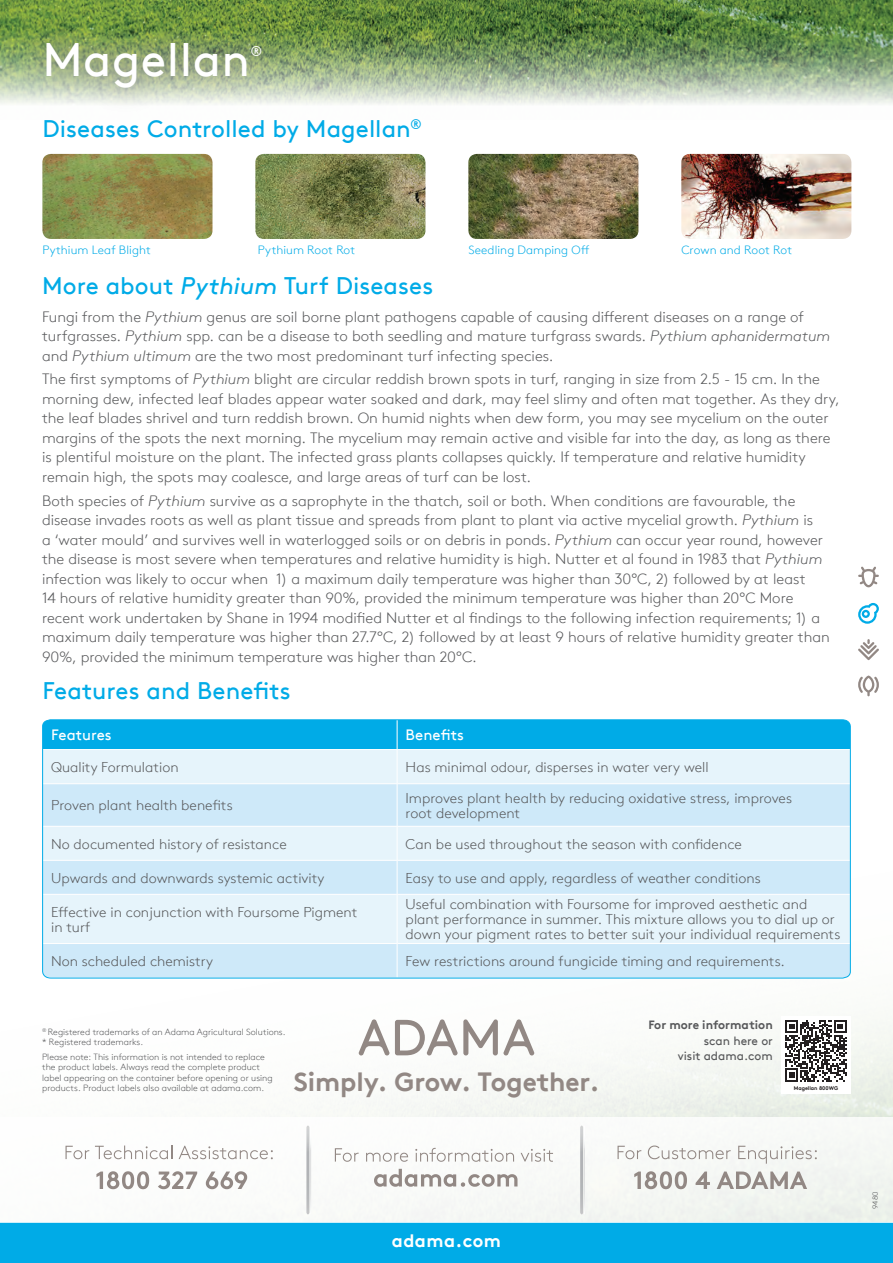
<style>
.page{position:relative;width:893px;height:1263px;background:#fff}
.page>*{position:absolute;margin:0;border:0;box-sizing:border-box;transform-origin:0 0}
.t1{font:46.95px "Brown TT";letter-spacing:.01em;color:#fff}
.t2{font:700 26.4px "Brown TT";color:#928884}
.t3{font:24px "Brown TT";letter-spacing:.005em;color:#00abe7}
.t4{font:700 18px "Brown TT";letter-spacing:.025em;color:#fff}
.t5{font:300 15px/19.5px "Brown TT";color:#57585a}
.t6{font:15px "Brown TT";letter-spacing:.005em;color:#fff}
.t7{font:300 14.25px/15px "Brown TT";color:#57585a}
.t8{font:14.1px "Brown TT";color:#fff}
.t9{font:300 12px "Brown TT";letter-spacing:.005em;color:#00abe7}
.t10{font:12px/14.9px "Brown TT";color:#57585a;text-align:right}
.t11{font:700 12px "Brown TT";color:#57585a}
.t12{font:300 9px/10.5px "Brown TT";color:#57585a}
.t13{font:300 7.5px "Brown TT";color:#57585a}
.t14{font:700 5.4px "Brown TT";color:#231f20}
.s1{font-style:italic}
</style>
<div class="page">
<div style="left:0;top:1222px;width:893px;height:41px;background:#00abe7"></div>
<img style="left:0;top:0;width:893px;height:105px">
<svg style="left:858px;top:566px;width:21px;height:21px"></svg>
<svg style="left:858px;top:603px;width:21px;height:21px"></svg>
<svg style="left:858px;top:639px;width:21px;height:21px"></svg>
<svg style="left:858px;top:675px;width:21px;height:21px"></svg>
<svg style="left:359px;top:1019px;width:30px;height:36px"></svg>
<svg style="left:395px;top:1019px;width:139px;height:36px"></svg>
<svg style="left:306px;top:1125px;width:3px;height:89px"></svg>
<svg style="left:310px;top:1125px;width:1px;height:89px"></svg>
<svg style="left:580px;top:1125px;width:3px;height:89px"></svg>
<svg style="left:584px;top:1125px;width:1px;height:89px"></svg>
<svg style="left:335px;top:1148px;width:24px;height:14px"></svg>
<svg style="left:366px;top:1153px;width:42px;height:9px"></svg>
<svg style="left:415px;top:1148px;width:99px;height:14px"></svg>
<svg style="left:521px;top:1149px;width:32px;height:13px"></svg>
<svg style="left:374px;top:1169px;width:143px;height:18px"></svg>
<svg style="left:66px;top:1146px;width:23px;height:13px"></svg>
<svg style="left:95px;top:1145px;width:77px;height:14px"></svg>
<svg style="left:179px;top:1146px;width:94px;height:13px"></svg>
<svg style="left:96px;top:1171px;width:53px;height:18px"></svg>
<svg style="left:158px;top:1171px;width:39px;height:18px"></svg>
<svg style="left:206px;top:1171px;width:41px;height:18px"></svg>
<svg style="left:617px;top:1146px;width:24px;height:13px"></svg>
<svg style="left:648px;top:1145px;width:83px;height:14px"></svg>
<svg style="left:738px;top:1146px;width:79px;height:18px"></svg>
<svg style="left:634px;top:1171px;width:53px;height:18px"></svg>
<svg style="left:696px;top:1171px;width:14px;height:18px"></svg>
<svg style="left:717px;top:1171px;width:90px;height:18px"></svg>
<svg style="left:42px;top:719px;width:809px;height:260px;background:#c1e6f7"></svg>
<div style="left:19px;top:15px;width:268px;height:99px;background:#928884;opacity:.6"></div>
<img style="left:42px;top:154px;width:170px;height:85px">
<img style="left:255px;top:154px;width:170px;height:85px">
<img style="left:468px;top:154px;width:170px;height:85px">
<img style="left:681px;top:154px;width:170px;height:85px">
<svg style="left:785px;top:1020px;width:62px;height:61px"></svg>
<h1 class="t1" style="left:42px;top:32px;width:209px">Magellan</h1>
<p class="t8" style="left:251px;top:43px;width:13px">®</p>
<h3 class="t3" style="left:43px;top:115px;width:381px">Diseases Controlled by Magellan<sup>®</sup></h3>
<p class="t9" style="left:42px;top:243px;width:110px">Pythium Leaf Blight</p>
<p class="t9" style="left:258px;top:243px;width:99px">Pythium Root Rot</p>
<p class="t9" style="left:468px;top:243px;width:122px">Seedling Damping Off</p>
<p class="t9" style="left:681px;top:243px;width:112px">Crown and Root Rot</p>
<h3 class="t3" style="left:42px;top:271px;width:393px">More about <span class="s1">Pythium</span> Turf Diseases</h3>
<p class="t5" style="left:42px;top:307px;width:790px">Fungi from the <span class="s1">Pythium</span> genus are soil borne plant pathogens capable of causing different diseases on a range of turfgrasses. <span class="s1">Pythium</span> spp. can be a disease to both seedling and mature turfgrass swards. <span class="s1">Pythium aphanidermatum </span>and <span class="s1">Pythium ultimum</span> are the two most predominant turf infecting species.</p>
<p class="t5" style="left:42px;top:370px;width:799px">The first symptoms of <span class="s1">Pythium</span> blight are circular reddish brown spots in turf, ranging in size from 2.5 - 15 cm. In the morning dew, infected leaf blades appear water soaked and dark, may feel slimy and often mat together. As they dry, the leaf blades shrivel and turn reddish brown. On humid nights when dew form, you may see mycelium on the outer margins of the spots the next morning. The mycelium may remain active and visible far into the day, as long as there is plentiful moisture on the plant. The infected grass plants collapses quickly. If temperature and relative humidity remain high, the spots may coalesce, and large areas of turf can be lost.</p>
<p class="t5" style="left:42px;top:491px;width:789px">Both species of <span class="s1">Pythium</span> survive as a saprophyte in the thatch, soil or both. When conditions are favourable, the disease invades roots as well as plant tissue and spreads from plant to plant via active mycelial growth. <span class="s1">Pythium</span> is<br>a ‘water mould’ and survives well in waterlogged soils or on debris in ponds. <span class="s1">Pythium</span> can occur year round, however the disease is most severe when temperatures and relative humidity is high. Nutter et al found in 1983 that <span class="s1">Pythium </span>infection was likely to occur when 1) a maximum daily temperature was higher than 30°C, 2) followed by at least<br>14 hours of relative humidity greater than 90%, provided the minimum temperature was higher than 20°C More recent work undertaken by Shane in 1994 modified Nutter et al findings to the following infection requirements; 1) a maximum daily temperature was higher than 27.7°C, 2) followed by at least 9 hours of relative humidity greater than 90%, provided the minimum temperature was higher than 20°C.</p>
<h3 class="t3" style="left:43px;top:677px;width:249px">Features and Benefits</h3>
<p class="t6" style="left:51px;top:726px;width:62px">Features</p>
<p class="t6" style="left:406px;top:726px;width:60px">Benefits</p>
<p class="t7" style="left:51px;top:760px;width:129px">Quality Formulation</p>
<p class="t7" style="left:406px;top:760px;width:305px">Has minimal odour, disperses in water very well</p>
<p class="t7" style="left:51px;top:798px;width:183px">Proven plant health benefits</p>
<p class="t7" style="left:406px;top:791px;width:388px">Improves plant health by reducing oxidative stress, improves root development</p>
<p class="t7" style="left:51px;top:836px;width:237px">No documented history of resistance</p>
<p class="t7" style="left:406px;top:836px;width:338px">Can be used throughout the season with confidence</p>
<p class="t7" style="left:51px;top:870px;width:275px">Upwards and downwards systemic activity</p>
<p class="t7" style="left:406px;top:870px;width:357px">Easy to use and apply, regardless of weather conditions</p>
<p class="t7" style="left:51px;top:904px;width:308px">Effective in conjunction with Foursome Pigment in turf</p>
<p class="t7" style="left:406px;top:897px;width:436px">Useful combination with Foursome for improved aesthetic and plant performance in summer. This mixture allows you to dial up or down your pigment rates to better suit your individual requirements</p>
<p class="t7" style="left:51px;top:954px;width:164px">Non scheduled chemistry</p>
<p class="t7" style="left:406px;top:954px;width:381px">Few restrictions around fungicide timing and requirements.</p>
<p class="t12" style="left:42px;top:1026px;width:245px"><sup>®</sup> Registered trademarks of an Adama Agricultural Solutions. * Registered trademarks.</p>
<p class="t12" style="left:42px;top:1052px;width:232px">Please note: This information is not intended to replace the product labels. Always read the complete product label appearing on the container before opening or using products. Product labels also available at adama.com.</p>
<h2 class="t2" style="left:294px;top:1066px;width:307px">Simply. Grow. Together.</h2>
<p class="t11" style="left:648px;top:1017px;width:126px">For more information</p>
<p class="t10" style="left:678px;top:1033px;width:97px">scan here or<br>visit adama.com</p>
<p class="t14" style="left:794px;top:1085px;width:46px">Magellan 800WG</p>
<p class="t4" style="left:392px;top:1229px;width:111px">adama.com</p>
<p class="t13" style="left:871px;top:1209px;width:19px;rotate:-90deg">9480</p>
</div>
